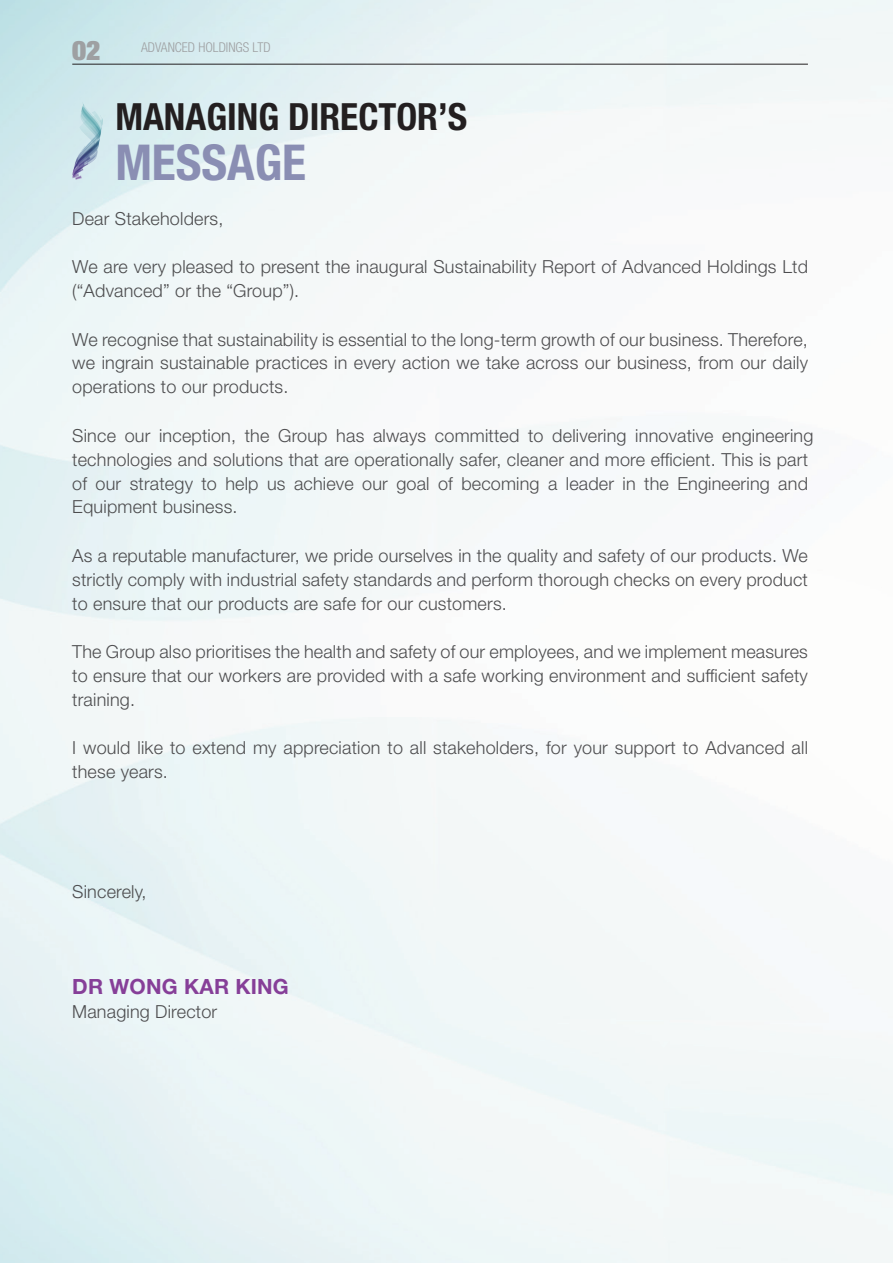
<style>
.page{position:relative;width:893px;height:1263px;background:#fff}
.page>*{position:absolute;margin:0;border:0;box-sizing:border-box;transform-origin:0 0}
.t1{font:700 condensed 49.5px "Helvetica Neue LT Std";color:#8a8eb3}
.t2{font:700 condensed 37.5px "Helvetica Neue LT Std";color:#231f20}
.t3{font:900 condensed 27px "Helvetica Neue LT Std";color:#9ea0a2}
.Toc_1{font:700 21px "Helvetica Neue LT Std";letter-spacing:.01em;color:#863f98}
.t4{font:300 18px/24px "Helvetica Neue LT Std";letter-spacing:.01em;color:#4d4d4f}
.t5{font:300 condensed 13.5px "Helvetica Neue LT Std";color:#9ea0a2}
</style>
<div class="page">
<hr style="left:72px;top:64px;width:736px;height:1px;background:#231f20">
<img style="left:72px;top:101px;width:31px;height:79px">
<p class="t3" style="left:72px;top:33px;width:30px">02</p>
<p class="t5" style="left:141px;top:40px;width:131px">ADVANCED HOLDINGS LTD</p>
<p class="t2" style="left:115px;top:94px;width:354px">MANAGING DIRECTOR’S</p>
<p class="t1" style="left:115px;top:132px;width:192px">MESSAGE</p>
<p class="t4" style="left:72px;top:207px;width:153px">Dear Stakeholders,</p>
<p class="t4" style="left:72px;top:255px;width:737px">We are very pleased to present the inaugural Sustainability Report of Advanced Holdings Ltd (“Advanced” or the “Group”).</p>
<p class="t4" style="left:72px;top:327px;width:737px;text-align:justify">We recognise that sustainability is essential to the long-term growth of our business. Therefore, we ingrain sustainable practices in every action we take across our business, from our daily operations to our products.</p>
<p class="t4" style="left:72px;top:423px;width:743px">Since our inception, the Group has always committed to delivering innovative engineering technologies and solutions that are operationally safer, cleaner and more efficient. This is part of our strategy to help us achieve our goal of becoming a leader in the Engineering and Equipment business.</p>
<p class="t4" style="left:72px;top:543px;width:737px;text-align:justify">As a reputable manufacturer, we pride ourselves in the quality and safety of our products. We strictly comply with industrial safety standards and perform thorough checks on every product to ensure that our products are safe for our customers.</p>
<p class="t4" style="left:72px;top:639px;width:737px;text-align:justify">The Group also prioritises the health and safety of our employees, and we implement measures to ensure that our workers are provided with a safe working environment and sufficient safety training.</p>
<p class="t4" style="left:72px;top:735px;width:737px">I would like to extend my appreciation to all stakeholders, for your support to Advanced all these years.</p>
<p class="t4" style="left:72px;top:879px;width:76px">Sincerely,</p>
<p class="Toc_1" style="left:72px;top:973px;width:218px">DR WONG KAR KING</p>
<p class="t4" style="left:72px;top:999px;width:146px">Managing Director</p>
</div>
